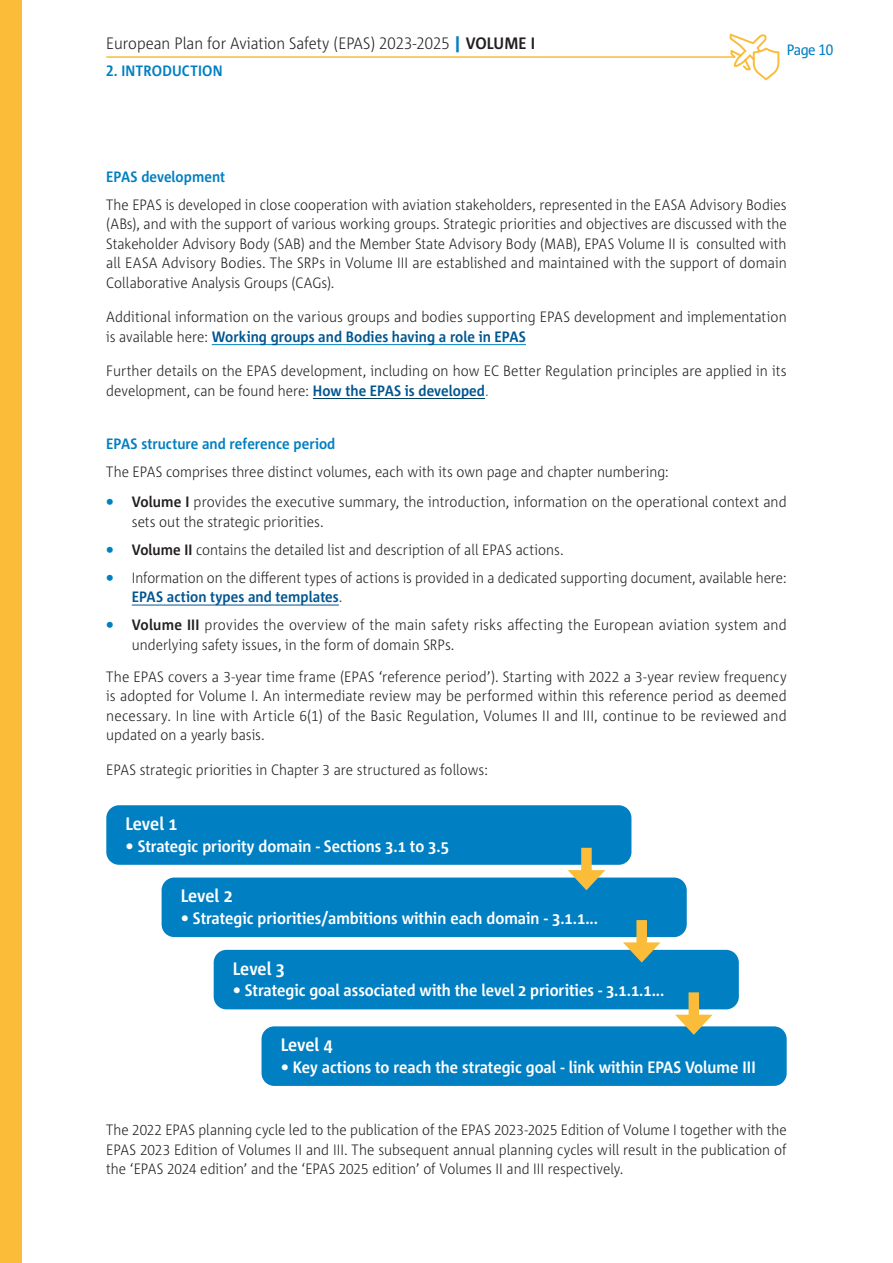
<style>
.page{position:relative;width:893px;height:1263px;background:#fff}
.page>*{position:absolute;margin:0;border:0;box-sizing:border-box;transform-origin:0 0}
.t1{font:700 18px "Corpid E1 s S Cd";color:#fff}
.t2{font:700 16.5px "Corpid E1 s S Cd";color:#fff}
.t3{font:300 16.5px "Corpid E1 s S Cd";color:#231f20}
.Body_text{font:300 15px/19.5px "Corpid E1 s S Cd";letter-spacing:.005em;color:#231f20}
.Bold{font:700 15px "Corpid E1 s S Cd";color:#007fc2}
.t4{font:15px "Corpid E1 s S Cd";letter-spacing:-.025em;color:#007fc2}
.s1{font-weight:800;color:#007fc2}
.s2{font-weight:700}
.s3{font-weight:700;color:#005691}
.s4{color:#007fc2}
.s5{color:#222f64}
</style>
<div class="page">
<div style="left:0;top:0;width:21px;height:1263px;background:#fbbc39"></div>
<hr style="left:106px;top:56px;width:628px;height:2px;background:#fbbc39">
<svg style="left:729px;top:33px;width:51px;height:48px"></svg>
<hr style="left:212px;top:344px;width:314px;height:1px;background:#007fc2">
<hr style="left:313px;top:398px;width:172px;height:1px;background:#004061">
<hr style="left:132px;top:605px;width:207px;height:1px;background:#005691">
<div style="left:106px;top:805px;width:525px;height:60px;background:#007fc2;border-radius:13px"></div>
<div style="left:162px;top:877px;width:525px;height:60px;background:#007fc2;border-radius:13px"></div>
<div style="left:214px;top:950px;width:525px;height:59px;background:#007fc2;border-radius:13px"></div>
<div style="left:262px;top:1026px;width:525px;height:60px;background:#007fc2;border-radius:13px"></div>
<div style="left:581px;top:848px;width:11px;height:30px;background:#fbbc39"></div>
<svg style="left:568px;top:870px;width:37px;height:20px"></svg>
<div style="left:636px;top:920px;width:11px;height:30px;background:#fbbc39"></div>
<svg style="left:623px;top:942px;width:37px;height:20px"></svg>
<div style="left:689px;top:992px;width:10px;height:31px;background:#fbbc39"></div>
<svg style="left:675px;top:1015px;width:38px;height:20px"></svg>
<p class="t3" style="left:106px;top:33px;width:430px">European Plan for Aviation Safety (EPAS) 2023-2025 <span class="s1">|</span> <span class="s2">VOLUME I</span></p>
<p class="Bold" style="left:106px;top:61px;width:118px">2. I ntroduction</p>
<p class="t4" style="left:787px;top:40px;width:48px">Page 10</p>
<p class="Bold" style="left:106px;top:167px;width:120px">EPAS development</p>
<p class="Body_text" style="left:106px;top:194px;width:682px;text-align:justify">The EPAS is developed in close cooperation with aviation stakeholders, represented in the EASA Advisory Bodies (ABs), and with the support of various working groups. Strategic priorities and objectives are discussed with the Stakeholder Advisory Body (SAB) and the Member State Advisory Body (MAB), EPAS Volume II is consulted with all EASA Advisory Bodies. The SRPs in Volume III are established and maintained with the support of domain Collaborative Analysis Groups (CAGs).</p>
<p class="Body_text" style="left:106px;top:307px;width:682px">Additional information on the various groups and bodies supporting EPAS development and implementation is available here: <span class="s3">Working groups and Bodies having a role in EPAS</span></p>
<p class="Body_text" style="left:106px;top:361px;width:682px">Further details on the EPAS development, including on how EC Better Regulation principles are applied in its development, can be found here: <span class="s3">How the EPAS is developed</span><span class="s4">.</span></p>
<p class="Bold" style="left:106px;top:434px;width:231px">EPAS structure and reference period</p>
<p class="Body_text" style="left:106px;top:461px;width:564px">The EPAS comprises three distinct volumes, each with its own page and chapter numbering:</p>
<p class="Body_text" style="left:132px;top:492px;width:656px;text-indent:-26px"><span class="s1">•</span> <span class="s2">Volume I</span> provides the executive summary, the introduction, information on the operational context and sets out the strategic priorities.</p>
<p class="Body_text" style="left:106px;top:539px;width:459px"><span class="s1">•</span> <span class="s2">Volume II</span> contains the detailed list and description of all EPAS actions.</p>
<p class="Body_text" style="left:132px;top:567px;width:656px;text-indent:-26px"><span class="s1">•</span> Information on the different types of actions is provided in a dedicated supporting document, available here:<br><span class="s3">EPAS action types and templates</span><span class="s5">.</span></p>
<p class="Body_text" style="left:132px;top:615px;width:656px;text-indent:-26px"><span class="s1">•</span> <span class="s2">Volume III</span> provides the overview of the main safety risks affecting the European aviation system and underlying safety issues, in the form of domain SRPs.</p>
<p class="Body_text" style="left:106px;top:666px;width:682px;text-align:justify">The EPAS covers a 3-year time frame (EPAS ‘reference period’). Starting with 2022 a 3-year review frequency is adopted for Volume I. An intermediate review may be performed within this reference period as deemed necessary. In line with Article 6(1) of the Basic Regulation, Volumes II and III, continue to be reviewed and updated on a yearly basis.</p>
<p class="Body_text" style="left:106px;top:759px;width:383px">EPAS strategic priorities in Chapter 3 are structured as follows:</p>
<p class="t1" style="left:125px;top:812px;width:54px">Level 1</p>
<p class="t2" style="left:125px;top:836px;width:325px">• Strategic priority domain - Sections 3.1 to 3.5</p>
<p class="t1" style="left:181px;top:884px;width:54px">Level 2</p>
<p class="t2" style="left:181px;top:908px;width:419px">• Strategic priorities/ambitions within each domain - 3.1.1...</p>
<p class="t1" style="left:233px;top:957px;width:54px">Level 3</p>
<p class="t2" style="left:233px;top:980px;width:433px">• Strategic goal associated with the level 2 priorities - 3.1.1.1...</p>
<p class="t1" style="left:281px;top:1033px;width:54px">Level 4</p>
<p class="t2" style="left:281px;top:1057px;width:477px">• Key actions to reach the strategic goal - link within EPAS Volume III</p>
<p class="Body_text" style="left:106px;top:1119px;width:682px;text-align:justify">The 2022 EPAS planning cycle led to the publication of the EPAS 2023-2025 Edition of Volume I together with the EPAS 2023 Edition of Volumes II and III. The subsequent annual planning cycles will result in the publication of the ‘EPAS 2024 edition’ and the ‘EPAS 2025 edition’ of Volumes II and III respectively.</p>
</div>
